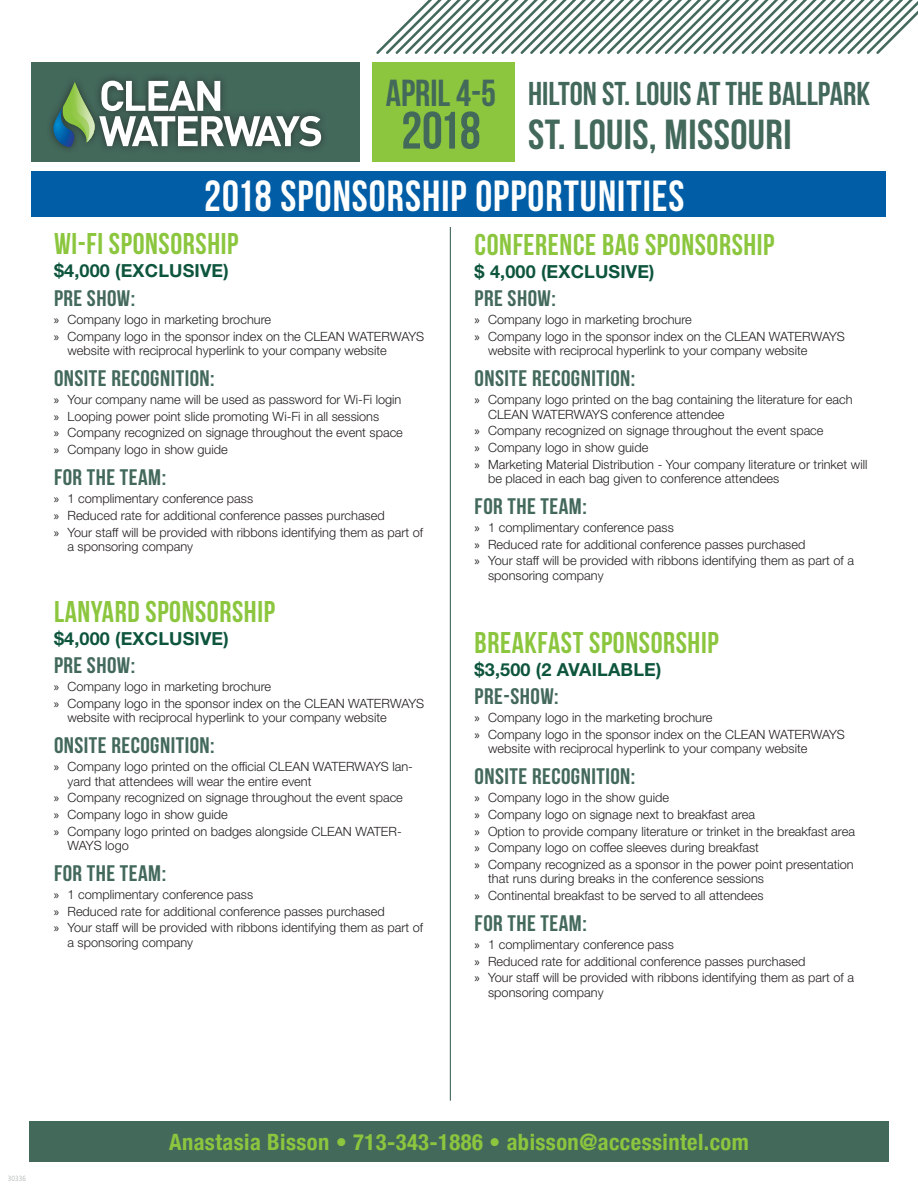
<style>
.page{position:relative;width:918px;height:1188px;background:#fff}
.page>*{position:absolute;margin:0;border:0;box-sizing:border-box;transform-origin:0 0}
.t1{font:52.5px "Bebas Neue";color:#43695b}
.t2{font:43.5px "Bebas Neue";letter-spacing:.025em;color:#fff}
.t3{font:42px "Bebas Neue";letter-spacing:.01em;color:#43695b}
.t4{font:37.65px "Bebas Neue";color:#43695b}
.t5{font:33px "Bebas Neue";color:#43695b}
.t6{font:30px "Bebas Neue";letter-spacing:.02em;color:#8bc63e}
.t7{font:22.5px "Bebas Neue";letter-spacing:.02em;color:#43695b;scale:1.06 1}
.t8{font:700 condensed 22.5px "Helvetica Neue";letter-spacing:.02em;color:#8bc63e}
.t9{font:700 18px "Helvetica Neue LT Pro";letter-spacing:.01em;color:#0e553e}
.t10{font:300 12.75px/16.6px "Helvetica Neue LT Pro";color:#231f20}
.t11{font:300 condensed 7.5px "Frutiger";color:#aab4ae}
.s1{font-family:"Myriad Pro";font-weight:400}
</style>
<div class="page">
<div style="left:29px;top:1121px;width:860px;height:41px;background:#43695b"></div>
<div style="left:31px;top:172px;width:855px;height:45px;background:#015da5"></div>
<div style="left:373px;top:63px;width:142px;height:99px;background:#8bc63e"></div>
<svg style="left:376px;top:0;width:542px;height:54px"></svg>
<div style="left:31px;top:63px;width:329px;height:99px;background:#43695b"></div>
<svg style="left:53px;top:81px;width:268px;height:66px"></svg>
<img style="left:69px;top:82px;width:3px;height:61px">
<img style="left:72px;top:82px;width:23px;height:61px">
<hr style="left:450px;top:227px;width:1px;height:874px;background:#43695b">
<h3 class="t4" style="left:386px;top:72px;width:112px">APRIL 4-5</h3>
<h1 class="t1" style="left:401px;top:102px;width:81px">2018</h1>
<h3 class="t5" style="left:528px;top:76px;width:344px">HILTON ST. LOUIS AT THE BALLPARK</h3>
<h3 class="t3" style="left:528px;top:111px;width:265px">ST. LOUIS, MISSOURI</h3>
<h2 class="t2" style="left:204px;top:172px;width:482px">2018 SPONSORSHIP OPPORTUNITIES</h2>
<h3 class="t6" style="left:54px;top:228px;width:186px">WI-FI SPONSORSHIP</h3>
<h3 class="t9" style="left:54px;top:260px;width:176px">$4,000 (EXCLUSIVE)</h3>
<h3 class="t7" style="left:54px;top:286px;width:78px">PRE SHOW:</h3>
<p class="t10" style="left:54px;top:311px;width:372px"><span class="s1">»</span> Company logo in marketing brochure<br><span class="s1">»</span> Company logo in the sponsor index on the CLEAN WATERWAYS</p>
<p class="t10" style="left:68px;top:342px;width:321px">website with reciprocal hyperlink to your company website</p>
<h3 class="t7" style="left:54px;top:366px;width:153px">ONSITE RECOGNITION:</h3>
<p class="t10" style="left:54px;top:391px;width:350px"><span class="s1">»</span> Your company name will be used as password for Wi-Fi login <span class="s1">»</span> Looping power point slide promoting Wi-Fi in all sessions<br><span class="s1">»</span> Company recognized on signage throughout the event space <span class="s1">»</span> Company logo in show guide</p>
<h3 class="t7" style="left:54px;top:465px;width:107px">FOR THE TEAM:</h3>
<p class="t10" style="left:54px;top:490px;width:371px"><span class="s1">»</span> 1 complimentary conference pass<br><span class="s1">»</span> Reduced rate for additional conference passes purchased<br><span class="s1">»</span> Your staff will be provided with ribbons identifying them as part of</p>
<p class="t10" style="left:68px;top:538px;width:127px">a sponsoring company</p>
<h3 class="t6" style="left:54px;top:595px;width:222px">LANYARD SPONSORSHIP</h3>
<h3 class="t9" style="left:54px;top:627px;width:176px">$4,000 (EXCLUSIVE)</h3>
<h3 class="t7" style="left:54px;top:653px;width:78px">PRE SHOW:</h3>
<p class="t10" style="left:54px;top:678px;width:372px"><span class="s1">»</span> Company logo in marketing brochure<br><span class="s1">»</span> Company logo in the sponsor index on the CLEAN WATERWAYS</p>
<p class="t10" style="left:68px;top:709px;width:321px">website with reciprocal hyperlink to your company website</p>
<h3 class="t7" style="left:54px;top:733px;width:153px">ONSITE RECOGNITION:</h3>
<p class="t10" style="left:68px;top:760px;width:347px;line-height:14.2px;text-indent:-14px"><span class="s1">»</span> Company logo printed on the official CLEAN WATERWAYS lan&shy;yard that attendees will wear the entire event</p>
<p class="t10" style="left:54px;top:789px;width:350px"><span class="s1">»</span> Company recognized on signage throughout the event space <span class="s1">»</span> Company logo in show guide<br><span class="s1">»</span> Company logo printed on badges alongside CLEAN WATER-</p>
<p class="t10" style="left:68px;top:837px;width:63px">WAYS logo</p>
<h3 class="t7" style="left:54px;top:861px;width:107px">FOR THE TEAM:</h3>
<p class="t10" style="left:54px;top:886px;width:371px"><span class="s1">»</span> 1 complimentary conference pass<br><span class="s1">»</span> Reduced rate for additional conference passes purchased<br><span class="s1">»</span> Your staff will be provided with ribbons identifying them as part of</p>
<p class="t10" style="left:68px;top:934px;width:127px">a sponsoring company</p>
<h3 class="t6" style="left:475px;top:228px;width:301px">CONFERENCE BAG SPONSORSHIP</h3>
<h3 class="t9" style="left:475px;top:260px;width:181px">$ 4,000 (EXCLUSIVE)</h3>
<h3 class="t7" style="left:475px;top:286px;width:78px">PRE SHOW:</h3>
<p class="t10" style="left:475px;top:311px;width:372px"><span class="s1">»</span> Company logo in marketing brochure<br><span class="s1">»</span> Company logo in the sponsor index on the CLEAN WATERWAYS</p>
<p class="t10" style="left:488px;top:342px;width:321px">website with reciprocal hyperlink to your company website</p>
<h3 class="t7" style="left:475px;top:366px;width:153px">ONSITE RECOGNITION:</h3>
<p class="t10" style="left:488px;top:393px;width:366px;line-height:14.2px;text-indent:-14px"><span class="s1">»</span> Company logo printed on the bag containing the literature for each<br>CLEAN WATERWAYS conference attendee</p>
<p class="t10" style="left:475px;top:422px;width:394px"><span class="s1">»</span> Company recognized on signage throughout the event space<br><span class="s1">»</span> Company logo in show guide<br><span class="s1">»</span> Marketing Material Distribution - Your company literature or trinket will</p>
<p class="t10" style="left:488px;top:470px;width:293px">be placed in each bag given to conference attendees</p>
<h3 class="t7" style="left:475px;top:494px;width:107px">FOR THE TEAM:</h3>
<p class="t10" style="left:475px;top:519px;width:381px"><span class="s1">»</span> 1 complimentary conference pass<br><span class="s1">»</span> Reduced rate for additional conference passes purchased<br><span class="s1">»</span> Your staff will be provided with ribbons identifying them as part of a</p>
<p class="t10" style="left:488px;top:567px;width:117px">sponsoring company</p>
<h3 class="t6" style="left:475px;top:626px;width:246px">BREAKFAST SPONSORSHIP</h3>
<h3 class="t9" style="left:475px;top:658px;width:188px">$3,500 (2 AVAILABLE)</h3>
<h3 class="t7" style="left:475px;top:684px;width:81px">PRE-SHOW:</h3>
<p class="t10" style="left:475px;top:709px;width:372px"><span class="s1">»</span> Company logo in the marketing brochure<br><span class="s1">»</span> Company logo in the sponsor index on the CLEAN WATERWAYS</p>
<p class="t10" style="left:488px;top:740px;width:321px">website with reciprocal hyperlink to your company website</p>
<h3 class="t7" style="left:475px;top:764px;width:153px">ONSITE RECOGNITION:</h3>
<p class="t10" style="left:475px;top:789px;width:382px"><span class="s1">»</span> Company logo in the show guide<br><span class="s1">»</span> Company logo on signage next to breakfast area<br><span class="s1">»</span> Option to provide company literature or trinket in the breakfast area <span class="s1">»</span> Company logo on coffee sleeves during breakfast<br><span class="s1">»</span> Company recognized as a sponsor in the power point presentation</p>
<p class="t10" style="left:475px;top:870px;width:291px;text-align:right">that runs during breaks in the conference sessions<br><span class="s1">»</span> Continental breakfast to be served to all attendees</p>
<h3 class="t7" style="left:475px;top:911px;width:107px">FOR THE TEAM:</h3>
<p class="t10" style="left:475px;top:936px;width:381px"><span class="s1">»</span> 1 complimentary conference pass<br><span class="s1">»</span> Reduced rate for additional conference passes purchased<br><span class="s1">»</span> Your staff will be provided with ribbons identifying them as part of a</p>
<p class="t10" style="left:488px;top:984px;width:117px">sponsoring company</p>
<p class="t11" style="left:8px;top:1175px;width:19px">30336</p>
<h3 class="t8" style="left:169px;top:1123px;width:581px">Anastasia Bisson • 713-343-1886 • abisson@accessintel.com</h3>
</div>
